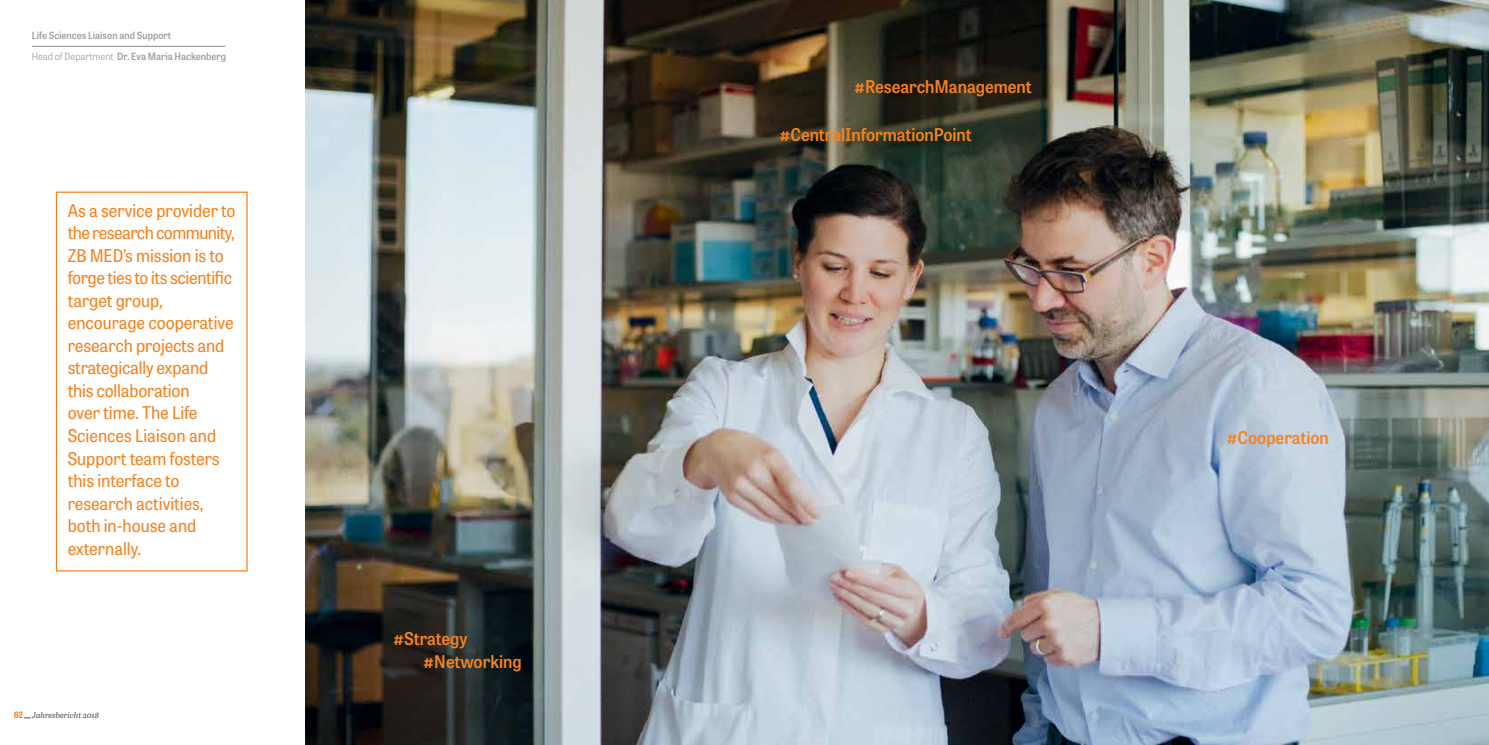
<style>
.page{position:relative;width:1489px;height:745px;background:#fff}
.page>*{position:absolute;margin:0;border:0;box-sizing:border-box;transform-origin:0 0}
.t1{font:17.5px/22.5px "Tablet Gothic Narrow";letter-spacing:-.005em;color:#f58220}
.t2{font:600 17.5px "Tablet Gothic Narrow";color:#f58220}
.t3{font:600 10px/20px "Tablet Gothic Narrow";color:#9d9fa2}
.t4{font:italic 8.12px "Abril Text";color:#4d4d4f}
.s1{font-weight:300}
.s2{font-family:"Tablet Gothic Narrow";font-weight:700;font-style:normal;font-size:8.75px;color:#f58220}
</style>
<div class="page">
<img style="left:305px;top:0;width:1183px;height:744px">
<hr style="left:32px;top:46px;width:193px;height:1px;background:#9d9fa2">
<div style="left:56px;top:191px;width:192px;height:380px;border:1px solid #f58220"></div>
<p class="t3" style="left:32px;top:25px;width:196px">Life Sciences Liaison and Support<br><span class="s1">Head of Department</span> Dr. Eva Maria Hackenberg</p>
<p class="t1" style="left:68px;top:198px;width:169px">As a service provider to the research community,<br>ZB MED’s mission is to forge ties to its scientific target group, encourage cooperative research projects and strategically expand this collaboration<br>over time. The Life<br>Sciences Liaison and<br>Support team fosters this interface to research activities, both in-house and externally.</p>
<p class="t4" style="left:14px;top:709px;width:87px"><span class="s2">62</span> Jahresbericht 2018</p>
<p class="t2" style="left:393px;top:625px;width:76px">#Strategy</p>
<p class="t2" style="left:423px;top:649px;width:100px">#Networking</p>
<p class="t2" style="left:854px;top:75px;width:179px">#ResearchManagement</p>
<p class="t2" style="left:779px;top:122px;width:194px">#CentralInformationPoint</p>
<p class="t2" style="left:1226px;top:425px;width:104px">#Cooperation</p>
</div>
